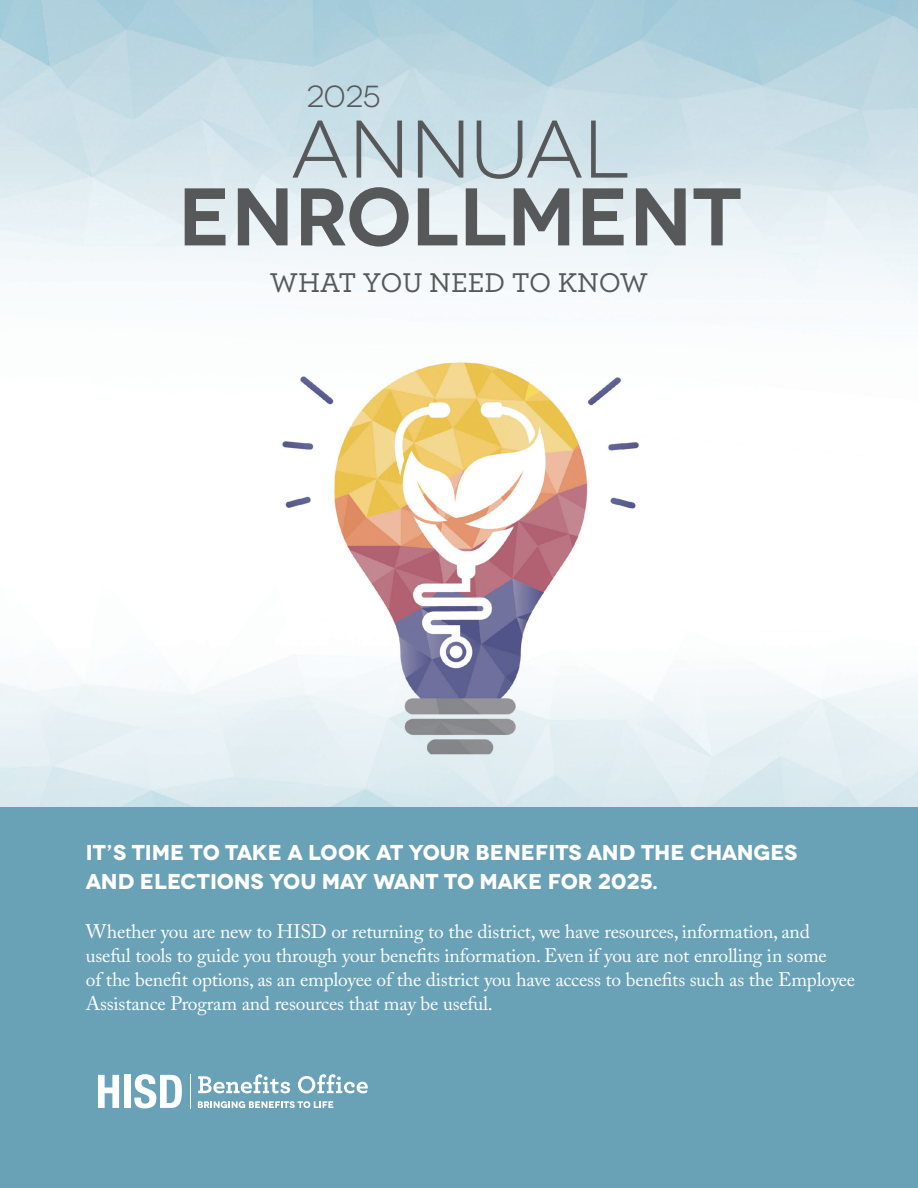
<style>
.page{position:relative;width:918px;height:1188px;background:#fff}
.page>*{position:absolute;margin:0;border:0;box-sizing:border-box;transform-origin:0 0}
.t1{font:600 81.45px "Novecentowide";color:#57585a}
.t2{font:81.45px "Novecentowide";letter-spacing:-.01em;color:#57585a}
.t3{font:30.45px "Novecentowide";color:#57585a}
.t4{font:500 28.5px "Archer";color:#57585a}
.t5{font:700 21.45px/29.8px "Novecentowide";letter-spacing:-.005em;color:#fff}
.t6{font:19.5px/24px "Adobe Caslon Pro";letter-spacing:-.01em;color:#fff}
</style>
<div class="page">
<img style="left:0;top:0;width:918px;height:808px">
<div style="left:0;top:808px;width:918px;height:380px;background:#69a1b6"></div>
<svg style="left:198px;top:1074px;width:92px;height:19px"></svg>
<svg style="left:298px;top:1074px;width:70px;height:20px"></svg>
<svg style="left:198px;top:1101px;width:135px;height:7px"></svg>
<svg style="left:98px;top:1075px;width:21px;height:33px"></svg>
<div style="left:124px;top:1075px;width:7px;height:33px;background:#fff"></div>
<svg style="left:134px;top:1074px;width:48px;height:34px"></svg>
<hr style="left:190px;top:1074px;width:1px;height:35px;background:#fff">
<h2 class="t3" style="left:307px;top:79px;width:75px">2025</h2>
<h1 class="t2" style="left:291px;top:102px;width:340px">ANNUAL</h1>
<h1 class="t1" style="left:178px;top:167px;width:565px">ENROLLMENT</h1>
<h3 class="t4" style="left:270px;top:263px;width:380px">WHAT YOU NEED TO KNOW</h3>
<p class="t5" style="left:86px;top:837px;width:713px">IT’S TIME TO TAKE A LOOK AT YOUR BENEFITS AND THE CHANGES<br>AND ELECTIONS YOU MAY WANT TO MAKE FOR 2025.</p>
<p class="t6" style="left:86px;top:919px;width:771px">Whether you are new to HISD or returning to the district, we have resources, information, and useful tools to guide you through your benefits information. Even if you are not enrolling in some<br>of the benefit options, as an employee of the district you have access to benefits such as the Employee Assistance Program and resources that may be useful.</p>
</div>
